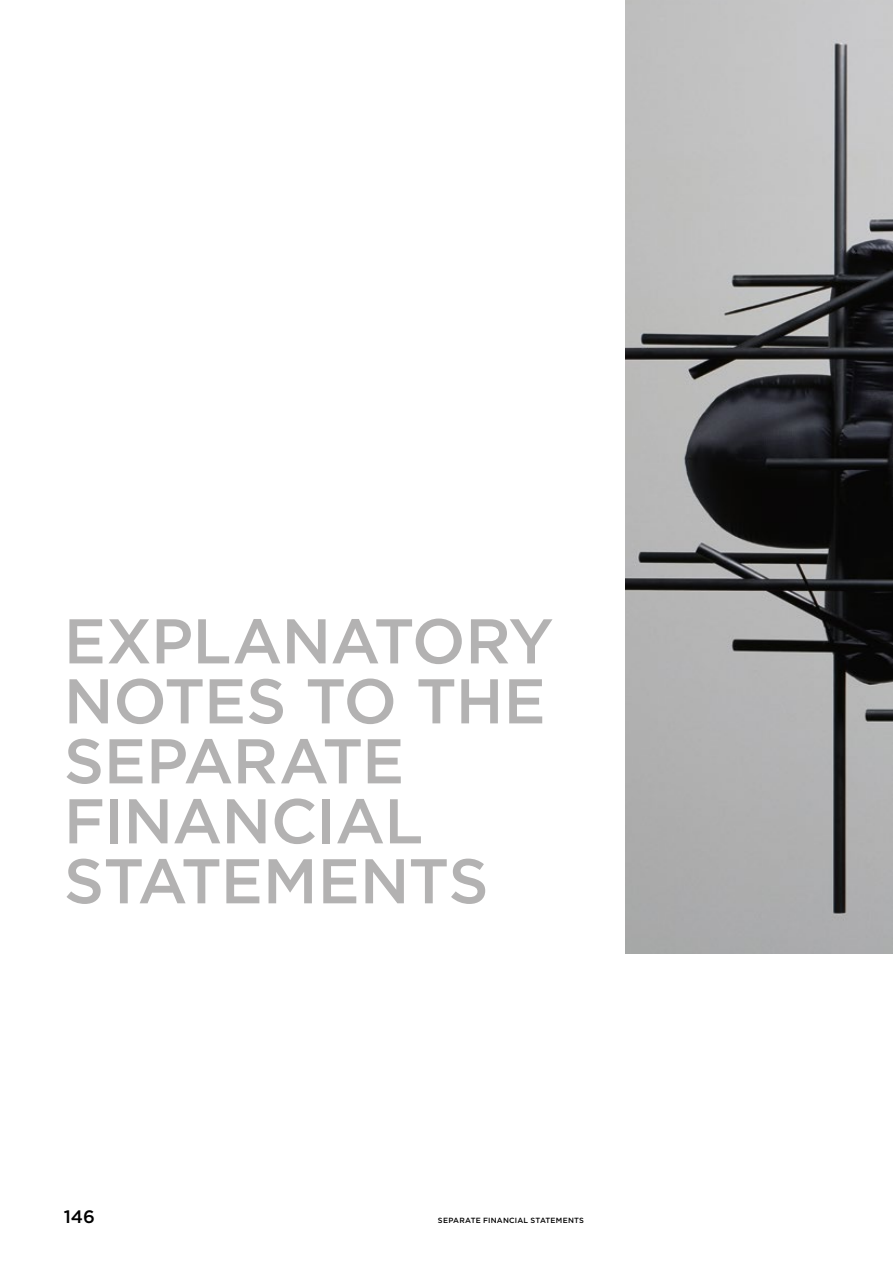
<style>
.page{position:relative;width:893px;height:1263px;background:#fff}
.page>*{position:absolute;margin:0;border:0;box-sizing:border-box;transform-origin:0 0}
.t1{font:500 63px/60px "Gotham HTF";letter-spacing:-.01em;color:#b3b2b2}
.t2{font:500 18px "Gotham HTF";color:#000}
.t3{font:500 7.5px "Gotham HTF";letter-spacing:.03em;color:#000}
</style>
<div class="page">
<img style="left:625px;top:0;width:268px;height:953px">
<p class="t1" style="left:64px;top:610px;width:491px">EXPLANATORY<br>NOTES TO THE<br>SEPARATE<br>FINANCIAL<br>STATEMENTS</p>
<p class="t2" style="left:64px;top:1207px;width:33px">146</p>
<p class="t3" style="left:438px;top:1216px;width:148px">SEPARATE FINANCIAL STATEMENTS</p>
</div>
